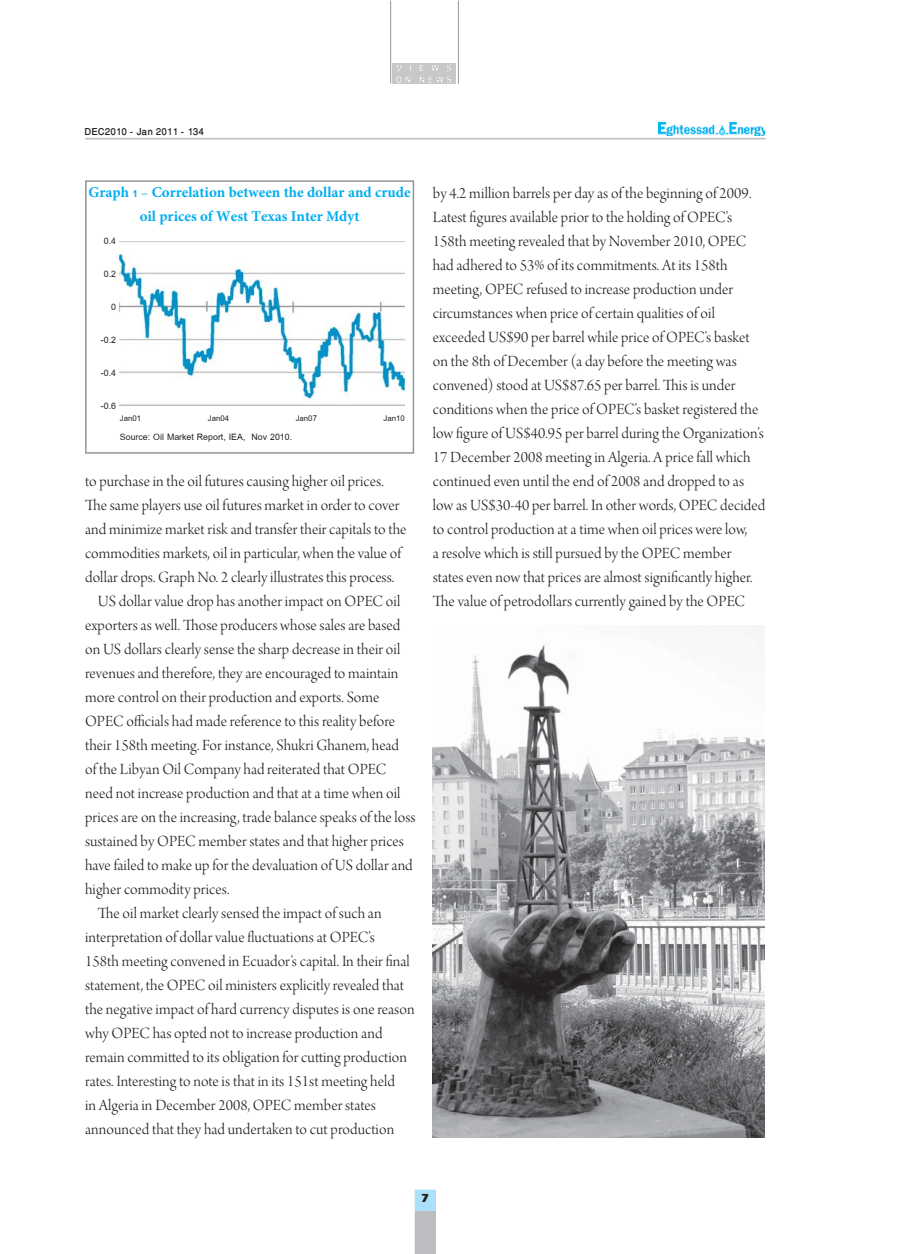
<style>
.page{position:relative;width:914px;height:1254px;background:#fff}
.page>*{position:absolute;margin:0;border:0;box-sizing:border-box;transform-origin:0 0}
.t1{font:16.5px/24px "Arno Pro Light Display";letter-spacing:.005em;color:#231f20}
.t2{font:700 15px/24px "Minion Pro";color:#00aeef;text-align:center}
.t3{font:13.5px "Browallia New";color:#231f20}
.t4{font:500 13.5px "Win Soft Pro";color:#231f20}
.t5{font:12px "Browallia New";color:#231f20}
.t6{font:700 12px "Eras ITC";color:#231f20}
.s1{font-family:"Browallia New"}
.s2{font-family:"B Mitra"}
</style>
<div class="page">
<hr style="left:85px;top:138px;width:680px;height:1px;background:#bbbdc0">
<div style="left:415px;top:1212px;width:20px;height:41px;background:#bbbdc0"></div>
<div style="left:415px;top:1211px;width:21px;height:43px;border:2px solid #bbbdc0"></div>
<div style="left:415px;top:1190px;width:20px;height:20px;background:#aae0fa"></div>
<div style="left:415px;top:1190px;width:21px;height:21px;border:2px solid #aae0fa"></div>
<img style="left:658px;top:123px;width:106px;height:13px">
<div style="left:393px;top:63px;width:63px;height:21px;background:#c6c8ca"></div>
<hr style="left:390px;top:1px;width:1px;height:83px;background:#95979a">
<hr style="left:458px;top:1px;width:1px;height:83px;background:#95979a">
<svg style="left:396px;top:65px;width:15px;height:18px"></svg>
<svg style="left:419px;top:65px;width:32px;height:18px"></svg>
<div style="left:85px;top:180px;width:329px;height:274px;border:2px solid #939598"></div>
<img style="left:119px;top:241px;width:286px;height:164px">
<img style="left:433px;top:626px;width:331px;height:511px">
<p class="t4" style="left:85px;top:125px;width:121px">DEC2010 - Jan 2011 - 134</p>
<p class="t2" style="left:89px;top:181px;width:323px">Graph <span class="s1">1</span> <span class="s2">-</span> Correlation between the dollar and crude oil prices of West Texas Inter Mdyt</p>
<p class="t3" style="left:104px;top:232px;width:14px">0.4</p>
<p class="t3" style="left:104px;top:265px;width:14px">0.2</p>
<p class="t3" style="left:111px;top:298px;width:6px">0</p>
<p class="t3" style="left:101px;top:331px;width:17px">-0.2</p>
<p class="t3" style="left:101px;top:364px;width:17px">-0.4</p>
<p class="t3" style="left:101px;top:397px;width:17px">-0.6</p>
<p class="t5" style="left:120px;top:411px;width:23px">Jan01</p>
<p class="t5" style="left:208px;top:411px;width:23px">Jan04</p>
<p class="t5" style="left:296px;top:411px;width:23px">Jan07</p>
<p class="t5" style="left:383px;top:411px;width:23px">Jan10</p>
<p class="t3" style="left:120px;top:429px;width:174px">Source: Oil Market Report, IEA, Nov 2010.</p>
<p class="t1" style="left:85px;top:470px;width:300px">to purchase in the oil futures causing higher oil prices.</p>
<p class="t1" style="left:85px;top:494px;width:316px">The same players use oil futures market in order to cover</p>
<p class="t1" style="left:85px;top:518px;width:323px">and minimize market risk and transfer their capitals to the</p>
<p class="t1" style="left:85px;top:542px;width:317px">commodities markets, oil in particular, when the value of</p>
<p class="t1" style="left:85px;top:566px;width:311px">dollar drops. Graph No. 2 clearly illustrates this process.</p>
<p class="t1" style="left:98px;top:590px;width:304px">US dollar value drop has another impact on OPEC oil</p>
<p class="t1" style="left:85px;top:614px;width:317px">exporters as well. Those producers whose sales are based</p>
<p class="t1" style="left:85px;top:638px;width:317px">on US dollars clearly sense the sharp decrease in their oil</p>
<p class="t1" style="left:85px;top:662px;width:315px">revenues and therefore, they are encouraged to maintain</p>
<p class="t1" style="left:85px;top:686px;width:296px">more control on their production and exports. Some</p>
<p class="t1" style="left:85px;top:710px;width:311px">OPEC officials had made reference to this reality before</p>
<p class="t1" style="left:85px;top:734px;width:315px">their 158th meeting. For instance, Shukri Ghanem, head</p>
<p class="t1" style="left:85px;top:758px;width:303px">of the Libyan Oil Company had reiterated that OPEC</p>
<p class="t1" style="left:85px;top:782px;width:317px">need not increase production and that at a time when oil</p>
<p class="t1" style="left:85px;top:806px;width:332px">prices are on the increasing, trade balance speaks of the loss</p>
<p class="t1" style="left:85px;top:830px;width:320px">sustained by OPEC member states and that higher prices</p>
<p class="t1" style="left:85px;top:854px;width:329px">have failed to make up for the devaluation of US dollar and</p>
<p class="t1" style="left:85px;top:878px;width:146px">higher commodity prices.</p>
<p class="t1" style="left:98px;top:902px;width:285px">The oil market clearly sensed the impact of such an</p>
<p class="t1" style="left:85px;top:926px;width:291px">interpretation of dollar value fluctuations at OPEC’s</p>
<p class="t1" style="left:85px;top:950px;width:326px">158th meeting convened in Ecuador’s capital. In their final</p>
<p class="t1" style="left:85px;top:974px;width:320px">statement, the OPEC oil ministers explicitly revealed that</p>
<p class="t1" style="left:85px;top:998px;width:331px">the negative impact of hard currency disputes is one reason</p>
<p class="t1" style="left:85px;top:1022px;width:299px">why OPEC has opted not to increase production and</p>
<p class="t1" style="left:85px;top:1046px;width:323px">remain committed to its obligation for cutting production</p>
<p class="t1" style="left:85px;top:1070px;width:311px">rates. Interesting to note is that in its 151st meeting held</p>
<p class="t1" style="left:85px;top:1094px;width:292px">in Algeria in December 2008, OPEC member states</p>
<p class="t1" style="left:85px;top:1118px;width:310px">announced that they had undertaken to cut production</p>
<p class="t1" style="left:433px;top:182px;width:334px">by 4.2 million barrels per day as of the beginning of 2009.<br>Latest figures available prior to the holding of OPEC’s 158th meeting revealed that by November 2010, OPEC had adhered to 53% of its commitments. At its 158th meeting, OPEC refused to increase production under circumstances when price of certain qualities of oil exceeded US$90 per barrel while price of OPEC’s basket on the 8th of December (a day before the meeting was convened) stood at US$87.65 per barrel. This is under conditions when the price of OPEC’s basket registered the low figure of US$40.95 per barrel during the Organization’s 17 December 2008 meeting in Algeria. A price fall which continued even until the end of 2008 and dropped to as low as US$30-40 per barrel. In other words, OPEC decided to control production at a time when oil prices were low,<br>a resolve which is still pursued by the OPEC member states even now that prices are almost significantly higher.<br>The value of petrodollars currently gained by the OPEC</p>
<p class="t6" style="left:421px;top:1191px;width:9px">7</p>
</div>
